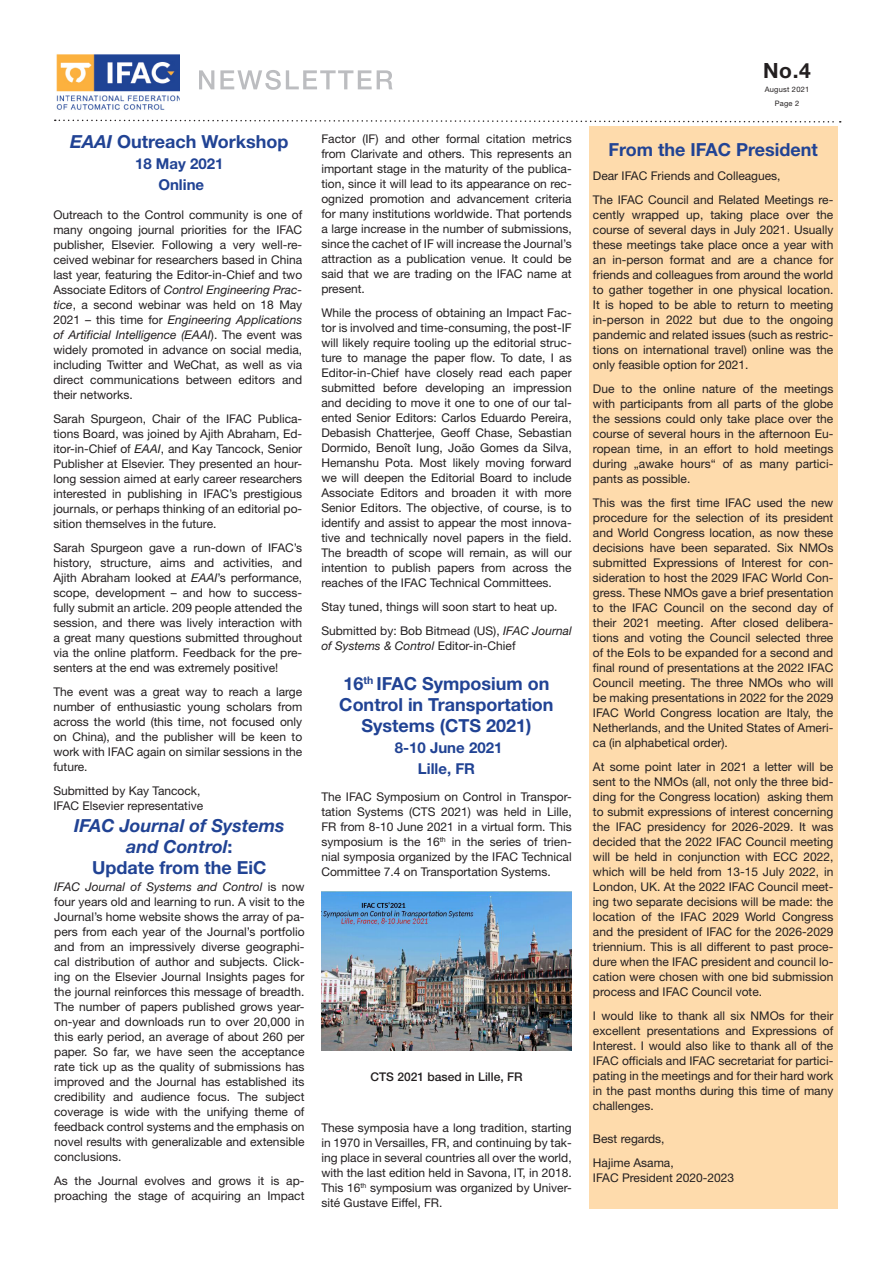
<style>
.page{position:relative;width:893px;height:1263px;background:#fff}
.page>*{position:absolute;margin:0;border:0;box-sizing:border-box;transform-origin:0 0}
.t1{font:700 21px "Helvetica Neue";color:#231f20}
.t2{font:700 18px/21px "Helvetica Neue";color:#214394;text-align:center}
.t3{font:italic 700 18px "Helvetica Neue";color:#214394}
.t4{font:700 15px "Helvetica Neue";color:#214394}
.t5{font:12px/15px "Helvetica Neue";color:#231f20;text-align:justify}
.t6{font:500 12px "Helvetica Neue";color:#231f20}
.t7{font:7.5px "Helvetica Neue";letter-spacing:.03em;color:#231f20}
.s1{font-style:italic}
.s2{font-style:normal}
</style>
<div class="page">
<img style="left:56px;top:54px;width:123px;height:56px">
<svg style="left:199px;top:70px;width:194px;height:20px"></svg>
<svg style="left:55px;top:119px;width:786px;height:4px"></svg>
<div style="left:589px;top:127px;width:249px;height:1082px;background:#fedbac"></div>
<img style="left:321px;top:892px;width:251px;height:158px">
<p class="t2" style="left:70px;top:131px;width:220px"><span class="s1">EAAI</span> Outreach Workshop</p>
<p class="t4" style="left:135px;top:154px;width:90px">18 May 2021</p>
<p class="t4" style="left:158px;top:175px;width:47px">Online</p>
<p class="t5" style="left:53px;top:207px;width:250px">Outreach to the Control community is one of many ongoing journal priorities for the IFAC publisher, Elsevier. Following a very well-re&shy;ceived webinar for researchers based in China last year, featuring the Editor-in-Chief and two Associate Editors of <span class="s1">Control Engineering Prac&shy;tice</span>, a second webinar was held on 18 May 2021 – this time for <span class="s1">Engineering Applications of Artificial Intelligence (EAAI</span>). The event was widely promoted in advance on social media, including Twitter and WeChat, as well as via direct communications between editors and their networks.</p>
<p class="t5" style="left:53px;top:411px;width:250px">Sarah Spurgeon, Chair of the IFAC Publica&shy;tions Board, was joined by Ajith Abraham, Ed&shy;itor-in-Chief of <span class="s1">EAAI</span>, and Kay Tancock, Senior Publisher at Elsevier. They presented an hour&shy;long session aimed at early career researchers interested in publishing in IFAC’s prestigious journals, or perhaps thinking of an editorial po&shy;sition themselves in the future.</p>
<p class="t5" style="left:53px;top:540px;width:250px">Sarah Spurgeon gave a run-down of IFAC’s history, structure, aims and activities, and Ajith Abraham looked at <span class="s1">EAAI</span>’s performance, scope, development – and how to success&shy;fully submit an article. 209 people attended the session, and there was lively interaction with a great many questions submitted throughout via the online platform. Feedback for the pre&shy;senters at the end was extremely positive!</p>
<p class="t5" style="left:53px;top:684px;width:250px">The event was a great way to reach a large number of enthusiastic young scholars from across the world (this time, not focused only on China), and the publisher will be keen to work with IFAC again on similar sessions in the future.</p>
<p class="t5" style="left:53px;top:783px;width:149px">Submitted by Kay Tancock,</p>
<p class="t5" style="left:53px;top:798px;width:151px">IFAC Elsevier representative</p>
<p class="t3" style="left:74px;top:814px;width:212px">IFAC Journal of Systems</p>
<p class="t3" style="left:126px;top:835px;width:108px">and Control<span class="s2">:</span></p>
<p class="t2" style="left:92px;top:856px;width:176px">Update from the EiC</p>
<p class="t5" style="left:54px;top:879px;width:252px"><span class="s1">IFAC Journal of Systems and Control</span> is now four years old and learning to run. A visit to the Journal’s home website shows the array of pa&shy;pers from each year of the Journal’s portfolio and from an impressively diverse geographi&shy;cal distribution of author and subjects. Click&shy;ing on the Elsevier Journal Insights pages for the journal reinforces this message of breadth.<br>The number of papers published grows year&shy;on-year and downloads run to over 20,000 in this early period, an average of about 260 per paper. So far, we have seen the acceptance rate tick up as the quality of submissions has improved and the Journal has established its credibility and audience focus. The subject coverage is wide with the unifying theme of feedback control systems and the emphasis on novel results with generalizable and extensible conclusions.</p>
<p class="t5" style="left:54px;top:1173px;width:252px">As the Journal evolves and grows it is ap&shy;proaching the stage of acquiring an Impact</p>
<p class="t5" style="left:321px;top:131px;width:252px">Factor (IF) and other formal citation metrics from Clarivate and others. This represents an important stage in the maturity of the publica&shy;tion, since it will lead to its appearance on rec&shy;ognized promotion and advancement criteria for many institutions worldwide. That portends a large increase in the number of submissions, since the cachet of IF will increase the Journal’s attraction as a publication venue. It could be said that we are trading on the IFAC name at present.</p>
<p class="t5" style="left:321px;top:305px;width:252px">While the process of obtaining an Impact Fac&shy;tor is involved and time-consuming, the post-IF will likely require tooling up the editorial struc&shy;ture to manage the paper flow. To date, I as Editor-in-Chief have closely read each paper submitted before developing an impression and deciding to move it one to one of our tal&shy;ented Senior Editors: Carlos Eduardo Pereira, Debasish Chatterjee, Geoff Chase, Sebastian Dormido, Benoît Iung, João Gomes da Silva, Hemanshu Pota. Most likely moving forward we will deepen the Editorial Board to include Associate Editors and broaden it with more Senior Editors. The objective, of course, is to identify and assist to appear the most innova&shy;tive and technically novel papers in the field.<br>The breadth of scope will remain, as will our intention to publish papers from across the reaches of the IFAC Technical Committees.</p>
<p class="t5" style="left:321px;top:599px;width:238px">Stay tuned, things will soon start to heat up.</p>
<p class="t5" style="left:321px;top:623px;width:252px">Submitted by: Bob Bitmead (US), <span class="s1">IFAC Journal of Systems &amp; Control</span> Editor-in-Chief</p>
<p class="t2" style="left:339px;top:673px;width:216px">16<sup>th</sup> IFAC Symposium on<br>Control in Transportation<br>Systems (CTS 2021)</p>
<p class="t4" style="left:395px;top:739px;width:109px">8-10 June 2021</p>
<p class="t4" style="left:418px;top:760px;width:59px">Lille, FR</p>
<p class="t5" style="left:321px;top:789px;width:252px">The IFAC Symposium on Control in Transpor&shy;tation Systems (CTS 2021) was held in Lille, FR from 8-10 June 2021 in a virtual form. This symposium is the 16<sup>th</sup> in the series of trien&shy;nial symposia organized by the IFAC Technical Committee 7.4 on Transportation Systems.</p>
<p class="t6" style="left:370px;top:1069px;width:154px">CTS 2021 based in Lille, FR</p>
<p class="t5" style="left:321px;top:1119px;width:252px">These symposia have a long tradition, starting in 1970 in Versailles, FR, and continuing by tak&shy;ing place in several countries all over the world, with the last edition held in Savona, IT, in 2018.<br>This 16<sup>th</sup> symposium was organized by Univer&shy;sité Gustave Eiffel, FR.</p>
<p class="t1" style="left:763px;top:57px;width:49px">No.4</p>
<p class="t7" style="left:765px;top:85px;width:46px">August 2021</p>
<p class="t7" style="left:775px;top:98px;width:26px">Page 2</p>
<p class="t2" style="left:608px;top:139px;width:211px">From the IFAC President</p>
<p class="t5" style="left:593px;top:168px;width:189px">Dear IFAC Friends and Colleagues,</p>
<p class="t5" style="left:593px;top:192px;width:242px">The IFAC Council and Related Meetings re&shy;cently wrapped up, taking place over the course of several days in July 2021. Usually these meetings take place once a year with an in-person format and are a chance for friends and colleagues from around the world to gather together in one physical location.<br>It is hoped to be able to return to meeting in-person in 2022 but due to the ongoing pandemic and related issues (such as restric&shy;tions on international travel) online was the only feasible option for 2021.</p>
<p class="t5" style="left:593px;top:381px;width:242px">Due to the online nature of the meetings with participants from all parts of the globe the sessions could only take place over the course of several hours in the afternoon Eu&shy;ropean time, in an effort to hold meetings during „awake hours“ of as many partici&shy;pants as possible.</p>
<p class="t5" style="left:593px;top:495px;width:242px">This was the first time IFAC used the new procedure for the selection of its president and World Congress location, as now these decisions have been separated. Six NMOs submitted Expressions of Interest for con&shy;sideration to host the 2029 IFAC World Con&shy;gress. These NMOs gave a brief presentation to the IFAC Council on the second day of their 2021 meeting. After closed delibera&shy;tions and voting the Council selected three of the EoIs to be expanded for a second and final round of presentations at the 2022 IFAC Council meeting. The three NMOs who will be making presentations in 2022 for the 2029<br>IFAC World Congress location are Italy, the Netherlands, and the United States of Ameri&shy;ca (in alphabetical order).</p>
<p class="t5" style="left:593px;top:759px;width:242px">At some point later in 2021 a letter will be sent to the NMOs (all, not only the three bid&shy;ding for the Congress location) asking them to submit expressions of interest concerning the IFAC presidency for 2026-2029. It was decided that the 2022 IFAC Council meeting will be held in conjunction with ECC 2022, which will be held from 13-15 July 2022, in London, UK. At the 2022 IFAC Council meet&shy;ing two separate decisions will be made: the location of the IFAC 2029 World Congress and the president of IFAC for the 2026-2029 triennium. This is all different to past proce&shy;dure when the IFAC president and council lo&shy;cation were chosen with one bid submission process and IFAC Council vote.</p>
<p class="t5" style="left:593px;top:1008px;width:242px">I would like to thank all six NMOs for their excellent presentations and Expressions of Interest. I would also like to thank all of the IFAC officials and IFAC secretariat for partici&shy;pating in the meetings and for their hard work in the past months during this time of many challenges.</p>
<p class="t5" style="left:593px;top:1131px;width:73px">Best regards,</p>
<p class="t5" style="left:593px;top:1155px;width:82px">Hajime Asama,</p>
<p class="t5" style="left:593px;top:1170px;width:143px">IFAC President 2020-2023</p>
</div>
